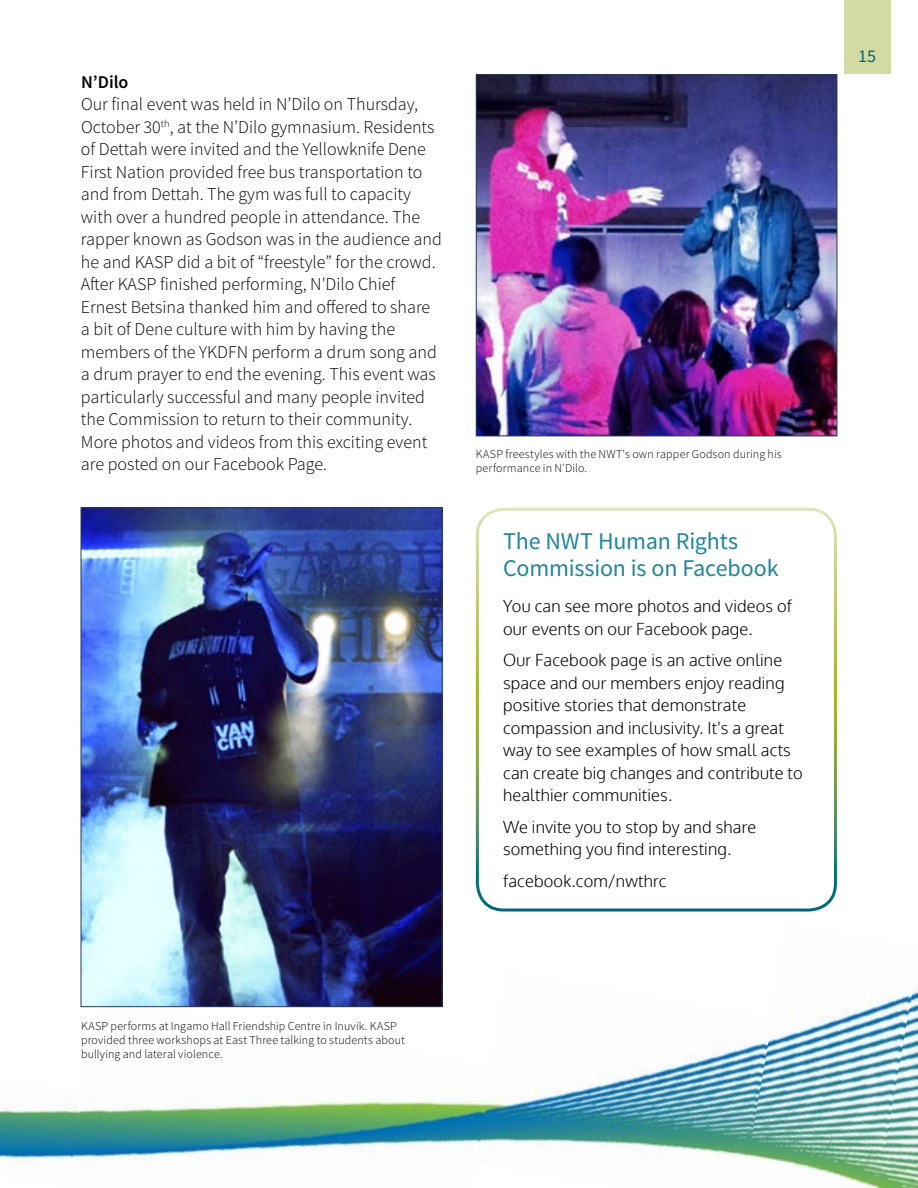
<style>
.page{position:relative;width:918px;height:1188px;background:#fff}
.page>*{position:absolute;margin:0;border:0;box-sizing:border-box;transform-origin:0 0}
.t1{font:24px/27px "Source Sans Pro";letter-spacing:-.01em;color:#1f869c}
.t2{font:300 18px/22.5px "Source Sans Pro";color:#000}
.t3{font:600 18px "Source Sans Pro";color:#000}
.t4{font:18px "Source Sans Pro";color:#00667d}
.t5{font:300 16.5px/22.5px "Oxygen";letter-spacing:.01em;color:#000}
.t6{font:300 12px/14.4px "Source Sans Pro";letter-spacing:.01em;color:#000}
</style>
<div class="page">
<img style="left:773px;top:989px;width:145px;height:199px">
<img style="left:493px;top:1037px;width:280px;height:124px">
<img style="left:80px;top:998px;width:413px;height:161px">
<img style="left:0;top:1069px;width:84px;height:94px">
<div style="left:844px;top:0;width:47px;height:74px;background:#d4dba2"></div>
<img style="left:478px;top:76px;width:357px;height:358px">
<div style="left:476px;top:74px;width:361px;height:362px;border:1px solid #2b3a53"></div>
<img style="left:83px;top:509px;width:357px;height:496px">
<div style="left:476px;top:508px;width:361px;height:404px;border:3px solid #fff;border-radius:27px"></div>
<p class="t3" style="left:81px;top:70px;width:49px">N’Dilo</p>
<p class="t2" style="left:81px;top:93px;width:362px">Our final event was held in N’Dilo on Thursday, October 30<sup>th</sup>, at the N’Dilo gymnasium. Residents of Dettah were invited and the Yellowknife Dene First Nation provided free bus transportation to and from Dettah. The gym was full to capacity with over a hundred people in attendance. The rapper known as Godson was in the audience and he and KASP did a bit of “freestyle” for the crowd.<br>After KASP finished performing, N'Dilo Chief Ernest Betsina thanked him and offered to share a bit of Dene culture with him by having the members of the YKDFN perform a drum song and a drum prayer to end the evening. This event was particularly successful and many people invited the Commission to return to their community.<br>More photos and videos from this exciting event are posted on our Facebook Page.</p>
<p class="t6" style="left:476px;top:446px;width:307px">KASP freestyles with the NWT's own rapper Godson during his performance in N'Dilo.</p>
<h1 class="t1" style="left:503px;top:528px;width:277px">The NWT Human Rights<br>Commission is on Facebook</h1>
<p class="t5" style="left:503px;top:596px;width:290px">You can see more photos and videos of our events on our Facebook page.</p>
<p class="t5" style="left:503px;top:650px;width:301px">Our Facebook page is an active online space and our members enjoy reading positive stories that demonstrate compassion and inclusivity. It's a great way to see examples of how small acts can create big changes and contribute to healthier communities.</p>
<p class="t5" style="left:503px;top:816px;width:255px">We invite you to stop by and share something you find interesting.</p>
<p class="t5" style="left:503px;top:870px;width:165px">facebook.com/nwthrc</p>
<p class="t6" style="left:81px;top:1018px;width:326px">KASP performs at Ingamo Hall Friendship Centre in Inuvik. KASP provided three workshops at East Three talking to students about bullying and lateral violence.</p>
<p class="t4" style="left:858px;top:45px;width:19px">15</p>
</div>
